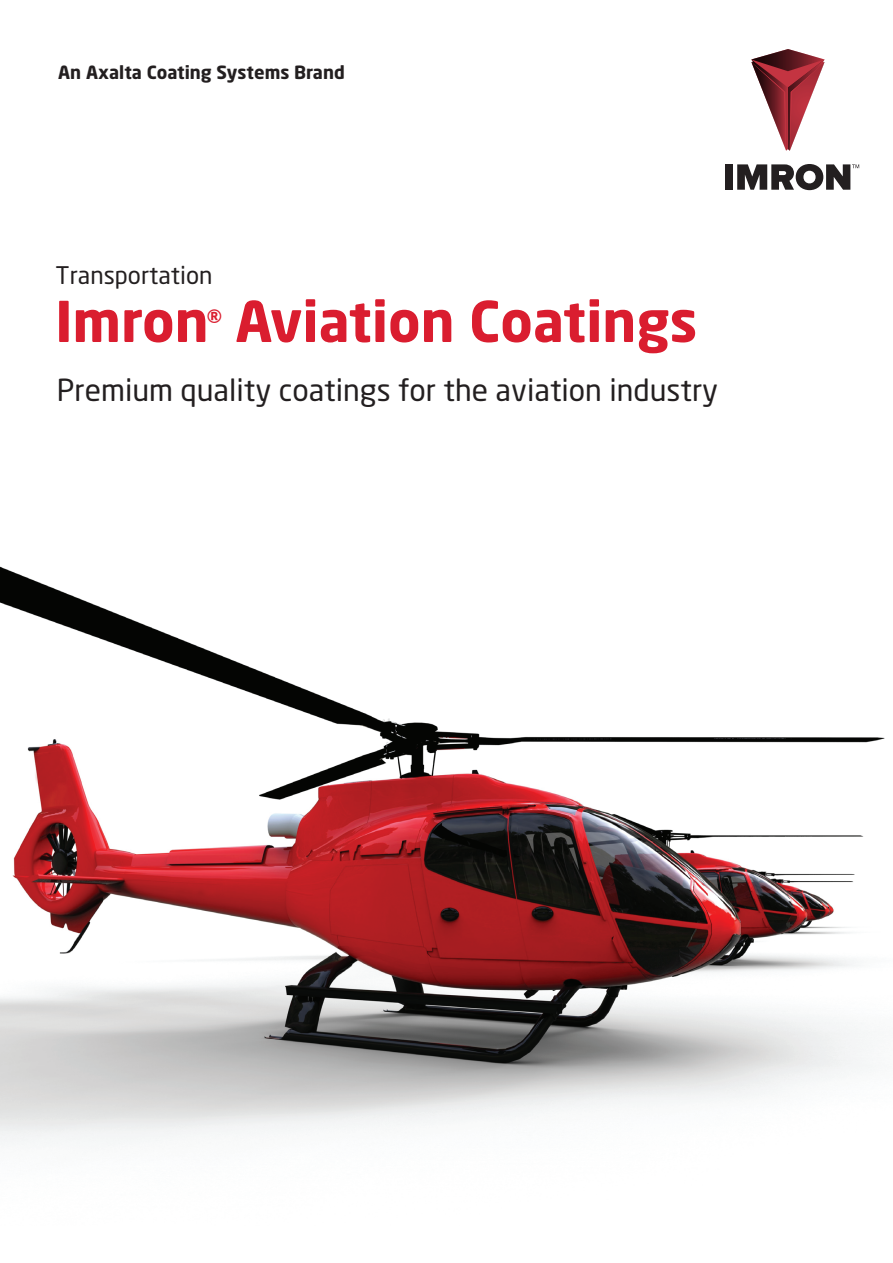
<style>
.page{position:relative;width:893px;height:1263px;background:#fff}
.page>*{position:absolute;margin:0;border:0;box-sizing:border-box;transform-origin:0 0}
.t1{font:700 55.5px "Neo Sans Pro";color:#da1d2f}
.t2{font:30px "Neo Sans Pro";color:#231f20}
.t3{font:700 24.45px "Neo Sans Pro";color:#da1d2f}
.t4{font:24px "Neo Sans Pro";color:#231f20}
.t5{font:700 18px "Neo Sans Pro";color:#231f20}
</style>
<div class="page">
<img style="left:0;top:566px;width:885px;height:580px">
<div style="left:725px;top:164px;width:8px;height:26px;background:#231f20"></div>
<svg style="left:751px;top:49px;width:74px;height:102px"></svg>
<svg style="left:737px;top:164px;width:122px;height:26px"></svg>
<p class="t5" style="left:58px;top:61px;width:288px">An Axalta Coating Systems Brand</p>
<p class="t4" style="left:56px;top:260px;width:158px">Transportation</p>
<h1 class="t1" style="left:55px;top:286px;width:155px">Imron</h1>
<p class="t3" style="left:207px;top:303px;width:16px">®</p>
<h1 class="t1" style="left:235px;top:286px;width:464px">Aviation Coatings</h1>
<p class="t2" style="left:57px;top:371px;width:663px">Premium quality coatings for the aviation industry</p>
</div>
